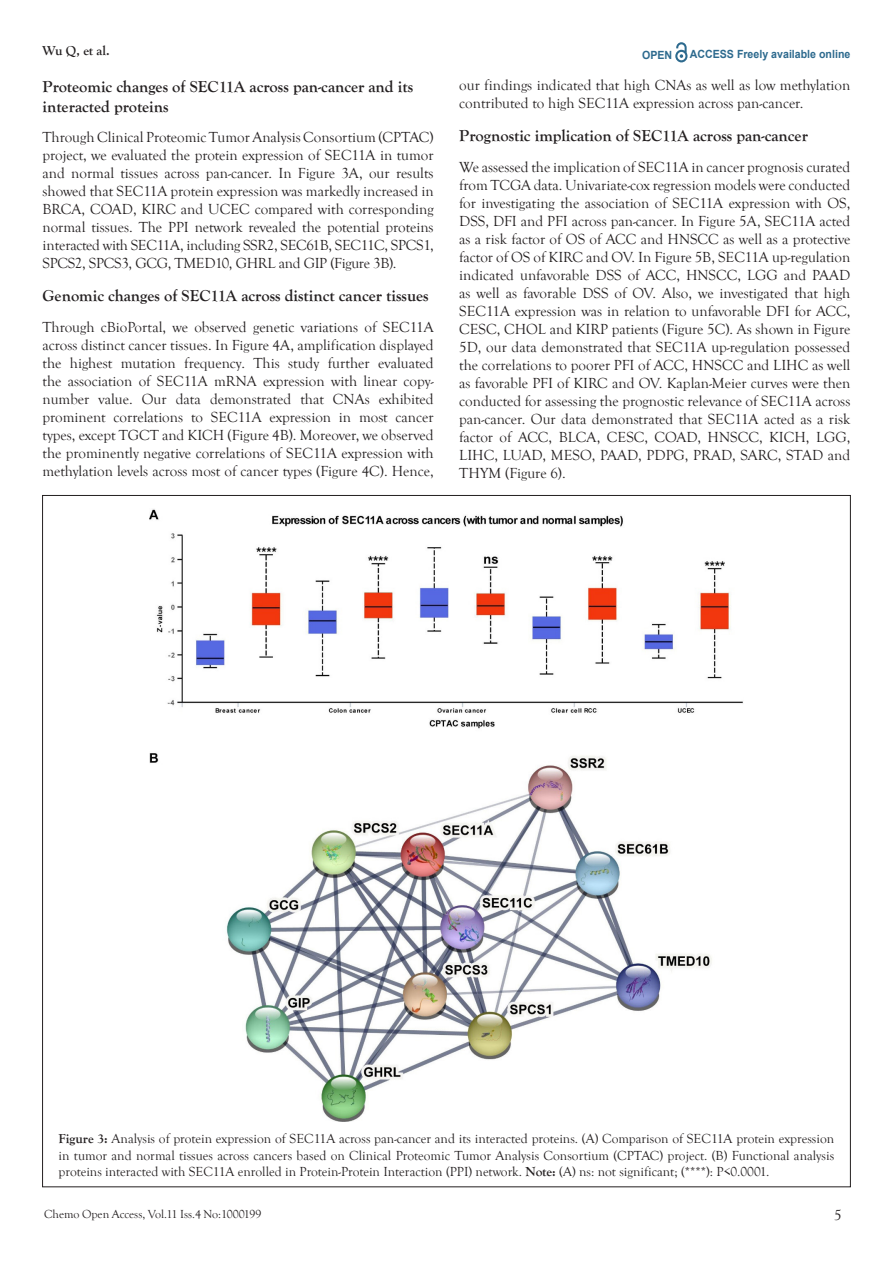
<style>
.page{position:relative;width:893px;height:1263px;background:#fff}
.page>*{position:absolute;margin:0;border:0;box-sizing:border-box;transform-origin:0 0}
.t1{font:700 16.5px/19.8px "Goudy Old Style T";color:#231f20}
.Sub-Side_hedding{font:15px/18px "Goudy Old Style T";color:#231f20;text-align:justify}
.t2{font:13.5px/16.2px "Goudy Old Style T";color:#231f20;text-align:justify}
.t3{font:700 13.5px "Goudy Old Style T";color:#231f20}
.t4{font:12px "Goudy Old Style T";color:#231f20}
.t5{font:700 11.25px "Arial";color:#2d6a8e;scale:.94 1}
.s1{font-weight:700}
</style>
<div class="page">
<svg style="left:675px;top:43px;width:12px;height:19px"></svg>
<img style="left:149px;top:509px;width:594px;height:612px">
<p class="t3" style="left:43px;top:43px;width:69px">Wu Q, et al.</p>
<p class="t5" style="left:642px;top:47px;width:34px">OPEN</p>
<p class="t5" style="left:690px;top:46px;width:172px">ACCESS Freely available online</p>
<p class="t1" style="left:43px;top:77px;width:372px">Proteomic changes of SEC11A across pan-cancer and its interacted proteins</p>
<p class="Sub-Side_hedding" style="left:43px;top:129px;width:393px">Through Clinical Proteomic Tumor Analysis Consortium (CPTAC) project, we evaluated the protein expression of SEC11A in tumor and normal tissues across pan-cancer. In Figure 3A, our results showed that SEC11A protein expression was markedly increased in BRCA, COAD, KIRC and UCEC compared with corresponding normal tissues. The PPI network revealed the potential proteins interacted with SEC11A, including SSR2, SEC61B, SEC11C, SPCS1, SPCS2, SPCS3, GCG, TMED10, GHRL and GIP (Figure 3B).</p>
<p class="t1" style="left:43px;top:286px;width:388px">Genomic changes of SEC11A across distinct cancer tissues</p>
<p class="Sub-Side_hedding" style="left:43px;top:318px;width:393px">Through cBioPortal, we observed genetic variations of SEC11A across distinct cancer tissues. In Figure 4A, amplification displayed the highest mutation frequency. This study further evaluated the association of SEC11A mRNA expression with linear copy&shy;number value. Our data demonstrated that CNAs exhibited prominent correlations to SEC11A expression in most cancer types, except TGCT and KICH (Figure 4B). Moreover, we observed the prominently negative correlations of SEC11A expression with methylation levels across most of cancer types (Figure 4C). Hence,</p>
<p class="Sub-Side_hedding" style="left:459px;top:77px;width:393px">our findings indicated that high CNAs as well as low methylation contributed to high SEC11A expression across pan-cancer.</p>
<p class="t1" style="left:459px;top:126px;width:350px">Prognostic implication of SEC11A across pan-cancer</p>
<p class="Sub-Side_hedding" style="left:459px;top:158px;width:393px">We assessed the implication of SEC11A in cancer prognosis curated from TCGA data. Univariate-cox regression models were conducted for investigating the association of SEC11A expression with OS, DSS, DFI and PFI across pan-cancer. In Figure 5A, SEC11A acted as a risk factor of OS of ACC and HNSCC as well as a protective factor of OS of KIRC and OV. In Figure 5B, SEC11A up-regulation indicated unfavorable DSS of ACC, HNSCC, LGG and PAAD as well as favorable DSS of OV. Also, we investigated that high SEC11A expression was in relation to unfavorable DFI for ACC, CESC, CHOL and KIRP patients (Figure 5C). As shown in Figure 5D, our data demonstrated that SEC11A up-regulation possessed the correlations to poorer PFI of ACC, HNSCC and LIHC as well as favorable PFI of KIRC and OV. Kaplan-Meier curves were then conducted for assessing the prognostic relevance of SEC11A across pan-cancer. Our data demonstrated that SEC11A acted as a risk factor of ACC, BLCA, CESC, COAD, HNSCC, KICH, LGG, LIHC, LUAD, MESO, PAAD, PDPG, PRAD, SARC, STAD and THYM (Figure 6).</p>
<p class="t2" style="left:59px;top:1131px;width:777px"><span class="s1">Figure 3:</span> Analysis of protein expression of SEC11A across pan-cancer and its interacted proteins. (A) Comparison of SEC11A protein expression in tumor and normal tissues across cancers based on Clinical Proteomic Tumor Analysis Consortium (CPTAC) project. (B) Functional analysis proteins interacted with SEC11A enrolled in Protein-Protein Interaction (PPI) network. <span class="s1">Note:</span> (A) ns: not significant; (****): P&lt;0.0001.</p>
<p class="t4" style="left:44px;top:1207px;width:219px">Chemo Open Access, Vol.11 Iss.4 No:1000199</p>
<p class="Sub-Side_hedding" style="left:834px;top:1207px;width:9px">5</p>
</div>
